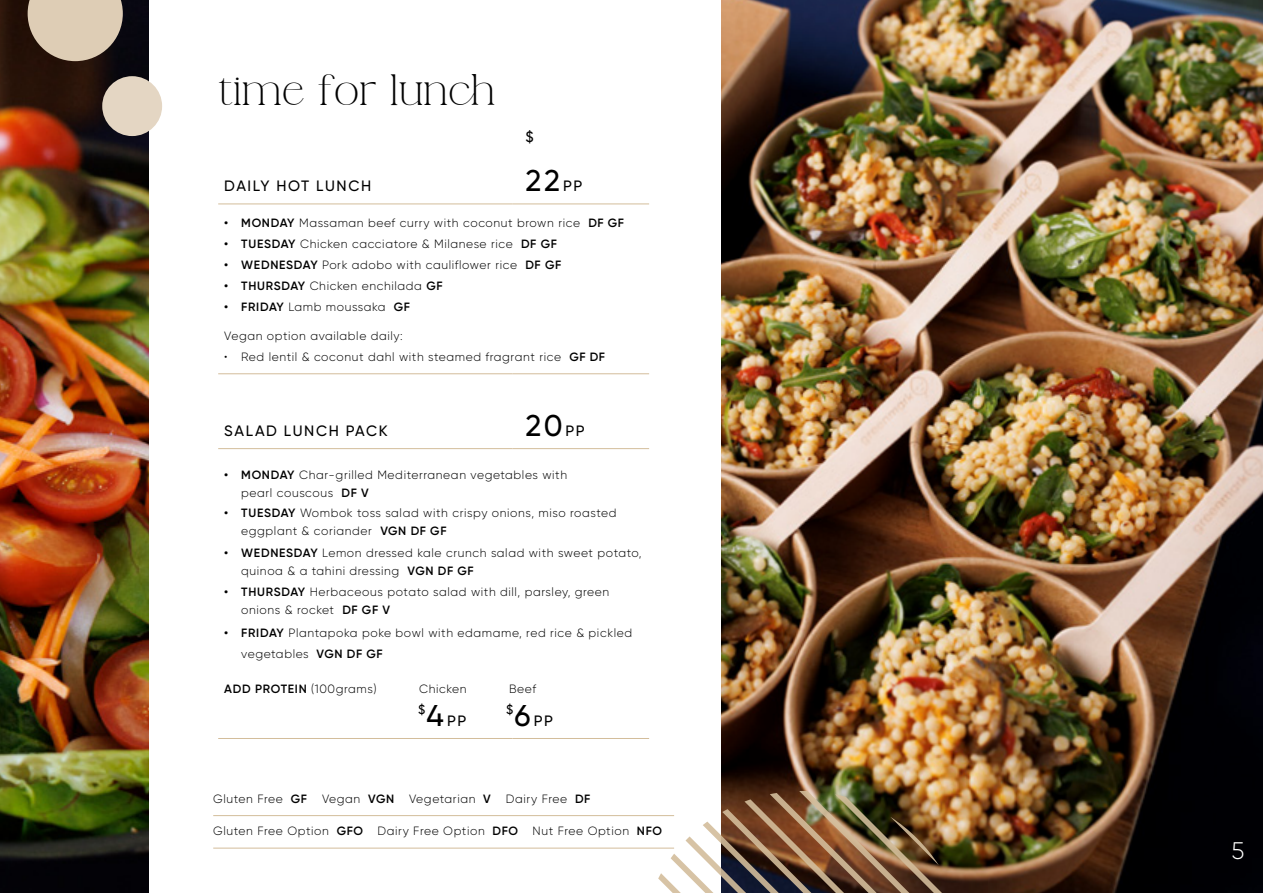
<style>
.page{position:relative;width:1263px;height:893px;background:#fff}
.page>*{position:absolute;margin:0;border:0;box-sizing:border-box;transform-origin:0 0}
.t1{font:36px "La Luxes Serif";color:#000}
.t2{font:500 30px "Gilroy";color:#000}
.t3{font:300 24px "Gilroy";color:#fff}
.t4{font:500 15px "Gilroy";letter-spacing:.11em;color:#000}
.t5{font:500 13.05px "Gilroy";color:#000}
.t6{font:300 12px/18px "Gilroy";letter-spacing:.05em;color:#000}
.t7{font:600 12px "Gilroy";letter-spacing:.06em;color:#000}
.s1{font-size:15px}
.s2{font-weight:600}
.s3{font-weight:300}
.s4{font-size:30px}
</style>
<div class="page">
<img style="left:0;top:0;width:149px;height:893px">
<img style="left:721px;top:0;width:542px;height:893px">
<hr style="left:218px;top:204px;width:295px;height:1px;background:#d3bd9b">
<hr style="left:513px;top:204px;width:136px;height:1px;background:#d3bd9b">
<hr style="left:218px;top:373px;width:295px;height:1px;background:#d3bd9b">
<hr style="left:513px;top:373px;width:136px;height:1px;background:#d3bd9b">
<hr style="left:218px;top:448px;width:295px;height:1px;background:#d3bd9b">
<hr style="left:513px;top:448px;width:136px;height:1px;background:#d3bd9b">
<hr style="left:218px;top:738px;width:295px;height:1px;background:#d3bd9b">
<hr style="left:513px;top:738px;width:136px;height:1px;background:#d3bd9b">
<img style="left:658px;top:791px;width:307px;height:102px">
<div style="left:102px;top:76px;width:60px;height:60px;background:#e4d6c3;border-radius:50%"></div>
<svg style="left:28px;top:0;width:95px;height:61px;background:#bcac98"></svg>
<hr style="left:213px;top:815px;width:461px;height:1px;background:#d3bd9b">
<hr style="left:213px;top:848px;width:461px;height:1px;background:#d3bd9b">
<h1 class="t1" style="left:219px;top:64px;width:279px">time for lunch</h1>
<p class="t4" style="left:525px;top:128px;width:10px">$</p>
<p class="t4" style="left:224px;top:177px;width:148px">DAILY HOT LUNCH</p>
<h2 class="t2" style="left:525px;top:162px;width:59px">22<span class="s1">PP</span></h2>
<p class="t6" style="left:224px;top:213px;width:401px"><span class="s2">• MONDAY</span> Massaman beef curry with coconut brown rice <span class="s2">DF GF</span></p>
<p class="t6" style="left:224px;top:234px;width:334px"><span class="s2">• TUESDAY</span> Chicken cacciatore &amp; Milanese rice <span class="s2">DF GF</span></p>
<p class="t6" style="left:224px;top:255px;width:339px"><span class="s2">• WEDNESDAY</span> Pork adobo with cauliflower rice <span class="s2">DF GF</span></p>
<p class="t6" style="left:224px;top:276px;width:220px"><span class="s2">• THURSDAY</span> Chicken enchilada <span class="s2">GF</span></p>
<p class="t6" style="left:224px;top:297px;width:187px"><span class="s2">• FRIDAY</span> Lamb moussaka <span class="s2">GF</span></p>
<p class="t6" style="left:224px;top:327px;width:180px">Vegan option available daily:</p>
<p class="t6" style="left:224px;top:348px;width:382px">• Red lentil &amp; coconut dahl with steamed fragrant rice <span class="s2">GF DF</span></p>
<p class="t4" style="left:224px;top:421px;width:165px">SALAD LUNCH PACK</p>
<h2 class="t2" style="left:525px;top:407px;width:61px">20<span class="s1">PP</span></h2>
<p class="t6" style="left:241px;top:466px;width:327px;text-indent:-17px"><span class="s2">• MONDAY</span> Char-grilled Mediterranean vegetables with pearl couscous <span class="s2">DF V</span></p>
<p class="t6" style="left:241px;top:504px;width:377px;text-indent:-17px"><span class="s2">• TUESDAY</span> Wombok toss salad with crispy onions, miso roasted eggplant &amp; coriander <span class="s2">VGN DF GF</span></p>
<p class="t6" style="left:241px;top:544px;width:402px;text-indent:-17px"><span class="s2">• WEDNESDAY</span> Lemon dressed kale crunch salad with sweet potato, quinoa &amp; a tahini dressing <span class="s2">VGN DF GF</span></p>
<p class="t6" style="left:241px;top:582px;width:370px;text-indent:-17px"><span class="s2">• THURSDAY</span> Herbaceous potato salad with dill, parsley, green onions &amp; rocket <span class="s2">DF GF V</span></p>
<p class="t6" style="left:241px;top:622px;width:392px;line-height:21px;text-indent:-17px"><span class="s2">• FRIDAY</span> Plantapoka poke bowl with edamame, red rice &amp; pickled vegetables <span class="s2">VGN DF GF</span></p>
<p class="t7" style="left:224px;top:682px;width:154px">ADD PROTEIN <span class="s3">(100grams)</span></p>
<p class="t6" style="left:419px;top:680px;width:49px">Chicken</p>
<p class="t6" style="left:509px;top:680px;width:28px">Beef</p>
<p class="t5" style="left:418px;top:701px;width:9px">$</p>
<p class="t4" style="left:427px;top:711px;width:41px"><span class="s4">4</span>PP</p>
<p class="t5" style="left:506px;top:701px;width:9px">$</p>
<p class="t4" style="left:514px;top:711px;width:40px"><span class="s4">6</span>PP</p>
<p class="t6" style="left:213px;top:789px;width:95px">Gluten Free <span class="s2">GF</span></p>
<p class="t6" style="left:322px;top:789px;width:74px">Vegan <span class="s2">VGN</span></p>
<p class="t6" style="left:409px;top:789px;width:83px">Vegetarian <span class="s2">V</span></p>
<p class="t6" style="left:506px;top:789px;width:86px">Dairy Free <span class="s2">DF</span></p>
<p class="t6" style="left:213px;top:822px;width:450px">Gluten Free Option <span class="s2">GFO</span> Dairy Free Option <span class="s2">DFO</span> Nut Free Option <span class="s2">NFO</span></p>
<h3 class="t3" style="left:1231px;top:836px;width:14px">5</h3>
</div>
